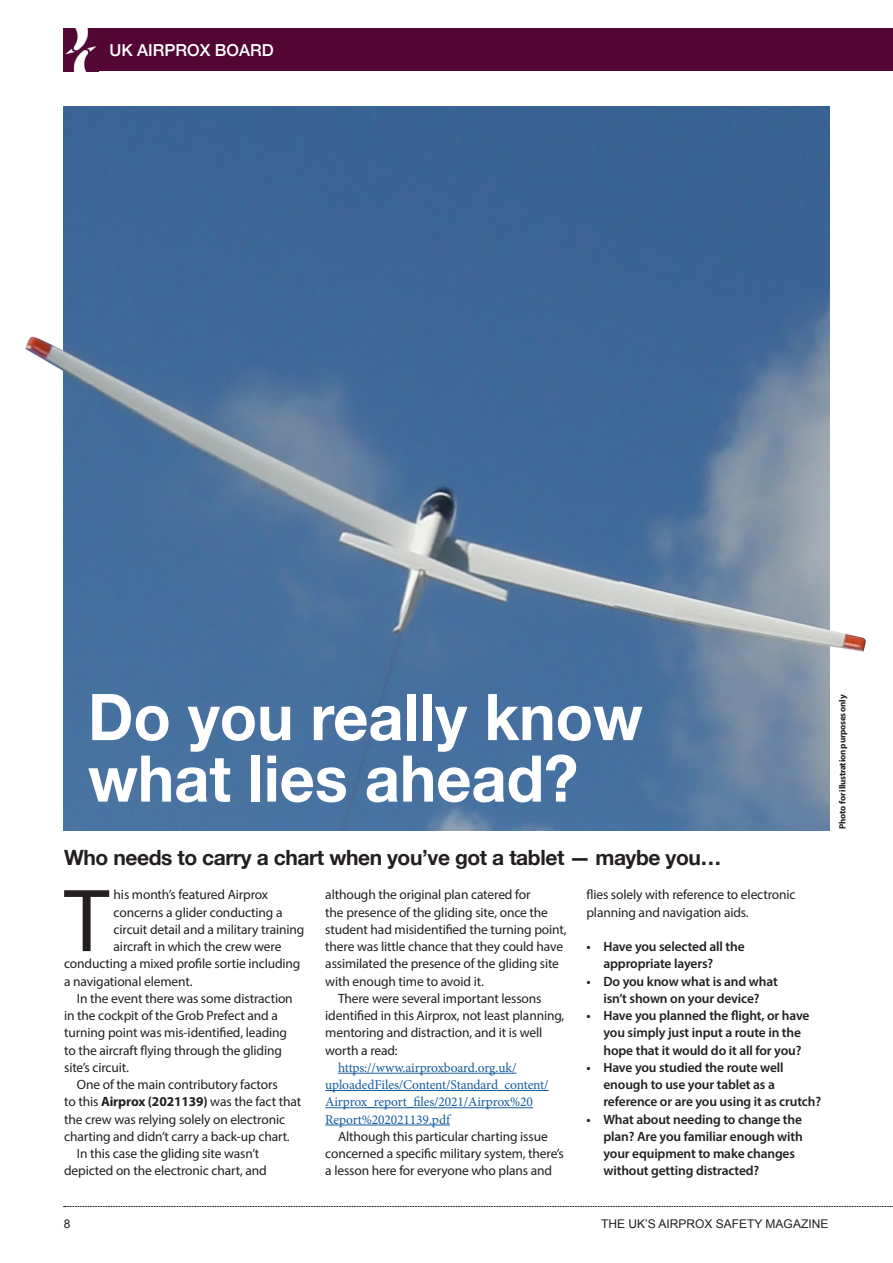
<style>
.page{position:relative;width:893px;height:1263px;background:#fff}
.page>*{position:absolute;margin:0;border:0;box-sizing:border-box;transform-origin:0 0}
.t1{font:90.3px "Myriad Pro";color:#231f20}
.t2{font:700 64.5px/61.5px "Helvetica Neue";color:#fff;scale:.95 1}
.t3{font:700 21px "Helvetica Neue";letter-spacing:-.02em;color:#231f20}
.t4{font:500 16.5px "Helvetica Neue";color:#fff}
.t5{font:13.5px/17.2px "Myriad Pro";letter-spacing:-.01em;color:#231f20}
.t6{font:600 13.5px/17.2px "Myriad Pro";letter-spacing:-.01em;color:#231f20}
.t7{font:13.5px/17.2px "Minion Pro";letter-spacing:-.01em;color:#175d9e}
.t8{font:12px "Arial";color:#231f20}
.t9{font:700 9px "Myriad Pro";letter-spacing:-.025em;color:#231f20}
.s1{font-weight:700}
</style>
<div class="page">
<div style="left:97px;top:28px;width:796px;height:43px;background:#530635"></div>
<svg style="left:64px;top:1206px;width:829px;height:1px"></svg>
<img style="left:64px;top:28px;width:33px;height:43px">
<img style="left:63px;top:106px;width:766px;height:724px">
<hr style="left:338px;top:1073px;width:178px;height:1px;background:#175d9e">
<hr style="left:325px;top:1090px;width:224px;height:1px;background:#175d9e">
<hr style="left:325px;top:1107px;width:208px;height:1px;background:#175d9e">
<hr style="left:325px;top:1125px;width:125px;height:1px;background:#175d9e">
<img style="left:25px;top:337px;width:841px;height:315px">
<p class="t4" style="left:109px;top:37px;width:166px">UK AIRPROX BOARD</p>
<p class="t2" style="left:88px;top:688px;width:586px">Do you really know what lies ahead?</p>
<p class="t3" style="left:64px;top:841px;width:659px">Who needs to carry a chart when you’ve got a tablet — maybe you…</p>
<p class="t1" style="left:64px;top:865px;width:46px">T</p>
<p class="t5" style="left:114px;top:886px;width:156px">his month’s featured Airprox</p>
<p class="t5" style="left:325px;top:886px;width:243px">although the original plan catered for<br>the presence of the gliding site, once the student had misidentified the turning point, there was little chance that they could have assimilated the presence of the gliding site with enough time to avoid it.</p>
<p class="t5" style="left:325px;top:989px;width:241px;text-indent:13px">There were several important lessons identified in this Airprox, not least planning, mentoring and distraction, and it is well worth a read:</p>
<p class="t7" style="left:325px;top:1059px;width:225px;text-indent:13px">https://www.airproxboard.org.uk/ uploadedFiles/Content/Standard_content/ Airprox_report_files/2021/Airprox%20<br>Report%202021139.pdf</p>
<p class="t5" style="left:325px;top:1127px;width:240px;text-indent:13px">Although this particular charting issue concerned a specific military system, there’s a lesson here for everyone who plans and</p>
<p class="t5" style="left:586px;top:886px;width:211px">flies solely with reference to electronic planning and navigation aids.</p>
<p class="t6" style="left:603px;top:938px;width:143px;text-indent:-17px">• Have you selected all the appropriate layers?</p>
<p class="t6" style="left:586px;top:972px;width:193px;text-align:center">• Do you know what is and what isn’t shown on your device?</p>
<p class="t6" style="left:603px;top:1007px;width:208px;text-indent:-17px">• Have you planned the flight, or have you simply just input a route in the hope that it would do it all for you?</p>
<p class="t6" style="left:603px;top:1058px;width:219px;text-indent:-17px">• Have you studied the route well enough to use your tablet as a reference or are you using it as crutch?</p>
<p class="t6" style="left:603px;top:1110px;width:201px;text-indent:-17px">• What about needing to change the plan? Are you familiar enough with your equipment to make changes without getting distracted?</p>
<p class="t5" style="left:114px;top:903px;width:170px">concerns a glider conducting a</p>
<p class="t5" style="left:114px;top:920px;width:192px">circuit detail and a military training</p>
<p class="t5" style="left:114px;top:938px;width:169px">aircraft in which the crew were</p>
<p class="t5" style="left:64px;top:955px;width:238px">conducting a mixed profile sortie including</p>
<p class="t5" style="left:64px;top:972px;width:130px">a navigational element.</p>
<p class="t5" style="left:64px;top:989px;width:230px;text-indent:13px">In the event there was some distraction in the cockpit of the Grob Prefect and a turning point was mis-identified, leading to the aircraft flying through the gliding site’s circuit.</p>
<p class="t5" style="left:64px;top:1076px;width:239px;text-indent:13px">One of the main contributory factors<br>to this <span class="s1">Airprox (2021139)</span> was the fact that the crew was relying solely on electronic charting and didn’t carry a back-up chart.</p>
<p class="t5" style="left:64px;top:1145px;width:204px;text-align:center">In this case the gliding site wasn’t depicted on the electronic chart, and</p>
<p class="t9" style="left:837px;top:829px;width:136px;rotate:-90deg">Photo for illustration purposes only</p>
<p class="t8" style="left:64px;top:1216px;width:8px">8</p>
<p class="t8" style="left:601px;top:1216px;width:229px">THE UK’S AIRPROX SAFETY MAGAZINE</p>
</div>
